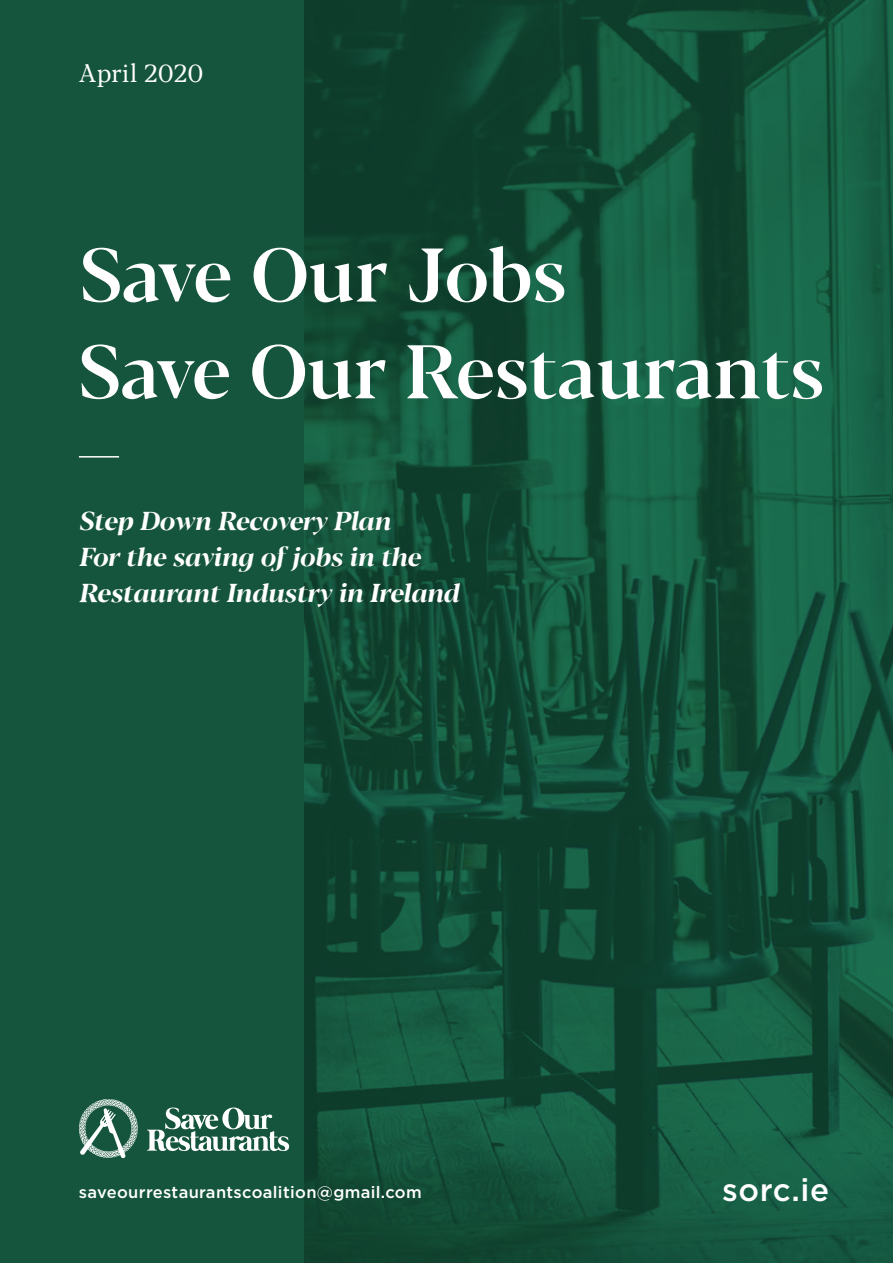
<style>
.page{position:relative;width:893px;height:1263px;background:#15553d}
.page>*{position:absolute;margin:0;border:0;box-sizing:border-box;transform-origin:0 0}
.t1{font:500 75.45px "Blacker Display";color:#fff}
.t2{font:500 31.5px "Gotham";letter-spacing:.02em;color:#fff}
.t3{font:italic 700 25.8px/36.2px "Blacker Display";color:#fff}
.t4{font:24.75px "Blacker Text";color:#fff}
.t5{font:500 16.5px "Gotham";letter-spacing:.02em;color:#fff}
</style>
<div class="page">
<img style="left:305px;top:0;width:588px;height:1263px">
<hr style="left:79px;top:456px;width:40px;height:2px;background:#fff">
<svg style="left:79px;top:1099px;width:59px;height:59px"></svg>
<svg style="left:147px;top:1107px;width:143px;height:44px"></svg>
<p class="t4" style="left:79px;top:58px;width:126px">April 2020</p>
<h1 class="t1" style="left:80px;top:229px;width:488px">Save Our Jobs</h1>
<h1 class="t1" style="left:79px;top:326px;width:747px">Save Our Restaurants</h1>
<p class="t3" style="left:79px;top:505px;width:382px">Step Down Recovery Plan<br>For the saving of jobs in the<br>Restaurant Industry in Ireland</p>
<p class="t5" style="left:79px;top:1182px;width:344px">saveourrestaurantscoalition@gmail.com</p>
<p class="t2" style="left:722px;top:1169px;width:109px">sorc.ie</p>
</div>
